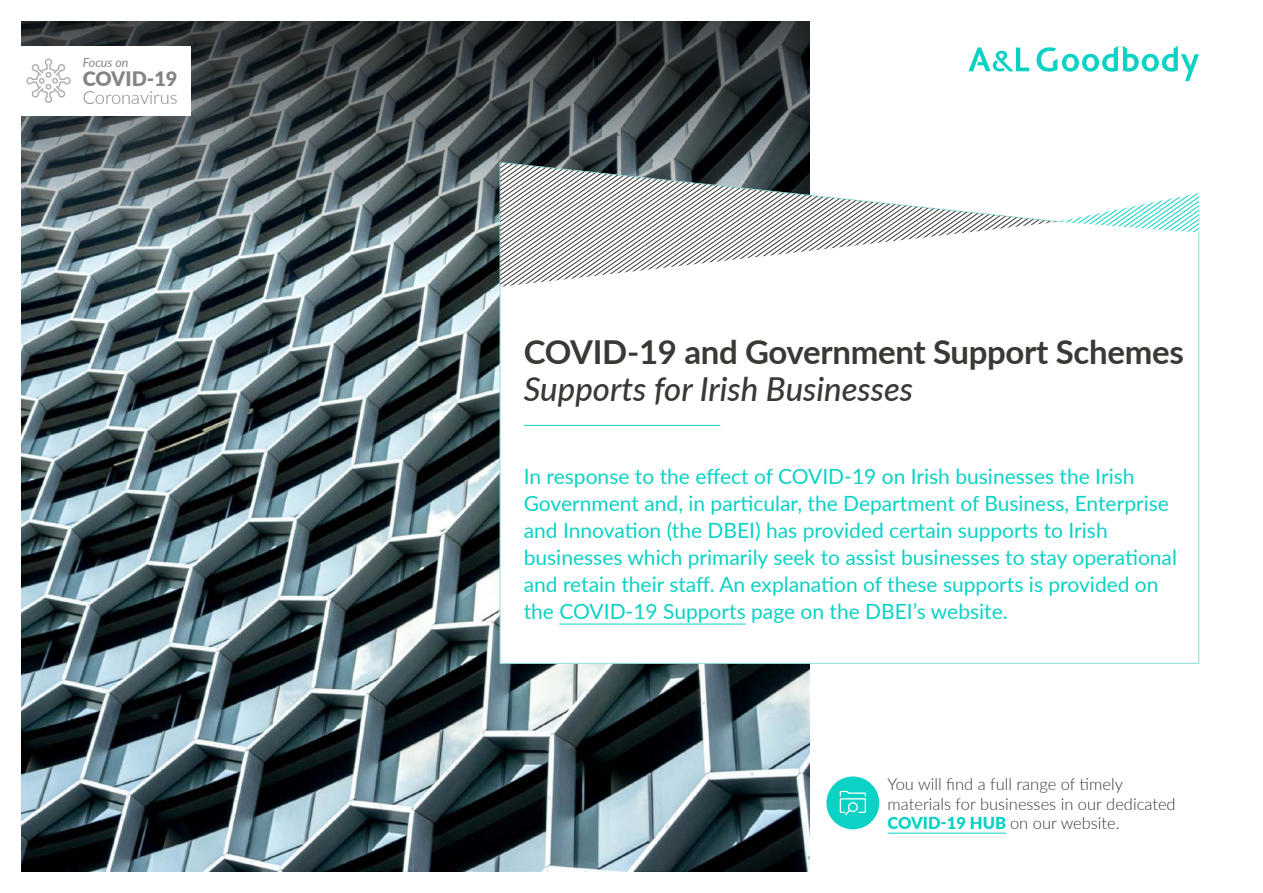
<style>
.page{position:relative;width:1263px;height:893px;background:#fff}
.page>*{position:absolute;margin:0;border:0;box-sizing:border-box;transform-origin:0 0}
.t1{font:700 33px "Lato";letter-spacing:-.01em;color:#3b3936}
.t2{font:italic 500 33px "Lato";color:#3b3936}
.t3{font:21px/27px "Lato";color:#0bd2c5}
.t4{font:900 19.95px "Lato";color:#858585}
.t5{font:300 18.3px "Lato";color:#858585}
.t6{font:300 16.5px/19.8px "Lato";color:#3b3936}
.t7{font:italic 12.45px "Lato";color:#858585}
.s1{font-weight:900;color:#0bd2c5}
</style>
<div class="page">
<img style="left:21px;top:249px;width:789px;height:622px">
<svg style="left:21px;top:21px;width:789px;height:228px;background:#414a4d"></svg>
<svg style="left:499px;top:162px;width:700px;height:502px"></svg>
<hr style="left:559px;top:624px;width:187px;height:1px;background:#0bd2c5">
<svg style="left:1058px;top:163px;width:141px;height:124px"></svg>
<svg style="left:500px;top:163px;width:410px;height:124px"></svg>
<div style="left:18px;top:46px;width:173px;height:70px;background:#fff"></div>
<svg style="left:26px;top:59px;width:45px;height:44px"></svg>
<svg style="left:968px;top:47px;width:61px;height:24px"></svg>
<svg style="left:1036px;top:46px;width:163px;height:35px"></svg>
<hr style="left:888px;top:833px;width:118px;height:1px;background:#0bd2c5">
<div style="left:826px;top:776px;width:53px;height:53px;background:#0bd2c5;border-radius:50%"></div>
<svg style="left:840px;top:791px;width:26px;height:24px"></svg>
<hr style="left:524px;top:425px;width:196px;height:1px;background:#0bd2c5">
<p class="t7" style="left:83px;top:54px;width:47px">Focus on</p>
<p class="t5" style="left:83px;top:85px;width:96px">Coronavirus</p>
<p class="t4" style="left:83px;top:64px;width:96px">COVID-19</p>
<h1 class="t1" style="left:524px;top:328px;width:662px">COVID-19 and Government Support Schemes</h1>
<h1 class="t2" style="left:524px;top:365px;width:391px">Supports for Irish Businesses</h1>
<p class="t3" style="left:524px;top:462px;width:655px">In response to the effect of COVID-19 on Irish businesses the Irish Government and, in particular, the Department of Business, Enterprise and Innovation (the DBEI) has provided certain supports to Irish businesses which primarily seek to assist businesses to stay operational and retain their staff. An explanation of these supports is provided on the COVID-19 Supports page on the DBEI’s website.</p>
<p class="t6" style="left:888px;top:773px;width:290px">You will find a full range of timely materials for businesses in our dedicated<br><span class="s1">COVID-19 HUB</span> on our website.</p>
</div>
